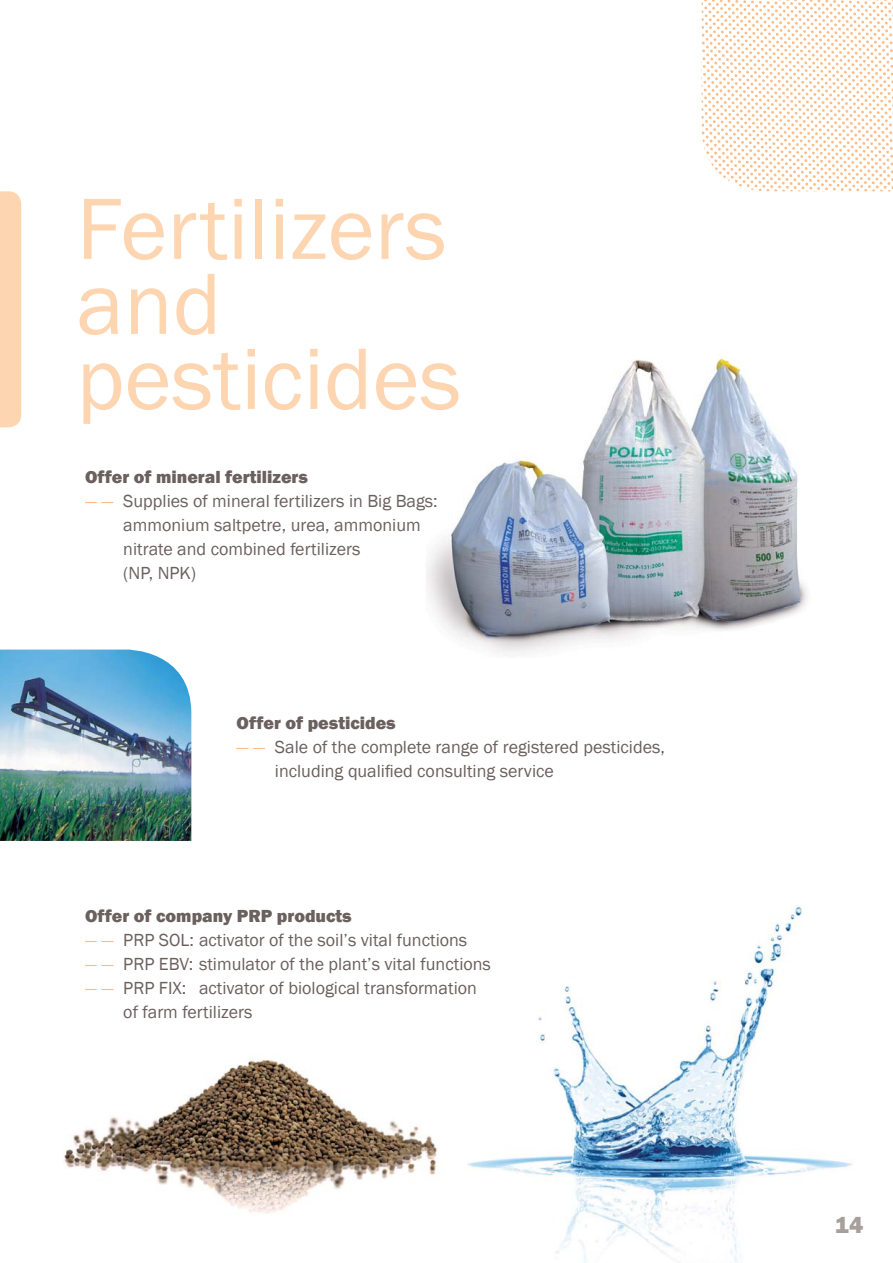
<style>
.page{position:relative;width:893px;height:1263px;background:#fff}
.page>*{position:absolute;margin:0;border:0;box-sizing:border-box;transform-origin:0 0}
.t1{font:90px/75px "Franklin Gothic";color:#fed5b1}
.t2{font:800 24px "Franklin Gothic";color:#a89f9d}
.t3{font:18px/24px "Franklin Gothic";color:#6a605d}
.t4{font:800 18px "Franklin Gothic";color:#6a605d}
.s1{color:#fcbc86}
</style>
<div class="page">
<img style="left:0;top:649px;width:191px;height:192px">
<img style="left:63px;top:1059px;width:375px;height:155px">
<img style="left:467px;top:906px;width:385px;height:357px">
<img style="left:427px;top:358px;width:382px;height:295px">
<div style="left:0;top:191px;width:21px;height:236px;background:#fed5b1"></div>
<svg style="left:702px;top:0;width:191px;height:191px"></svg>
<h1 class="t1" style="left:77px;top:190px;width:386px">Fertilizers and pesticides</h1>
<p class="t4" style="left:85px;top:466px;width:224px">Offer of mineral fertilizers</p>
<p class="t3" style="left:123px;top:488px;width:316px;text-indent:-38px"><span class="s1">— —</span> Supplies of mineral fertilizers in Big Bags: ammonium saltpetre, urea, ammonium nitrate and combined fertilizers<br>(NP, NPK)</p>
<p class="t4" style="left:237px;top:713px;width:161px">Offer of pesticides</p>
<p class="t3" style="left:275px;top:735px;width:392px;text-indent:-38px"><span class="s1">— —</span> Sale of the complete range of registered pesticides, including qualified consulting service</p>
<p class="t4" style="left:85px;top:905px;width:268px">Offer of company PRP products</p>
<p class="t3" style="left:85px;top:928px;width:384px"><span class="s1">— —</span> PRP SOL: activator of the soil’s vital functions</p>
<p class="t3" style="left:85px;top:952px;width:407px"><span class="s1">— —</span> PRP EBV: stimulator of the plant’s vital functions</p>
<p class="t3" style="left:123px;top:976px;width:355px;text-indent:-38px"><span class="s1">— —</span> PRP FIX: activator of biological transformation of farm fertilizers</p>
<h2 class="t2" style="left:835px;top:1211px;width:30px">14</h2>
</div>
